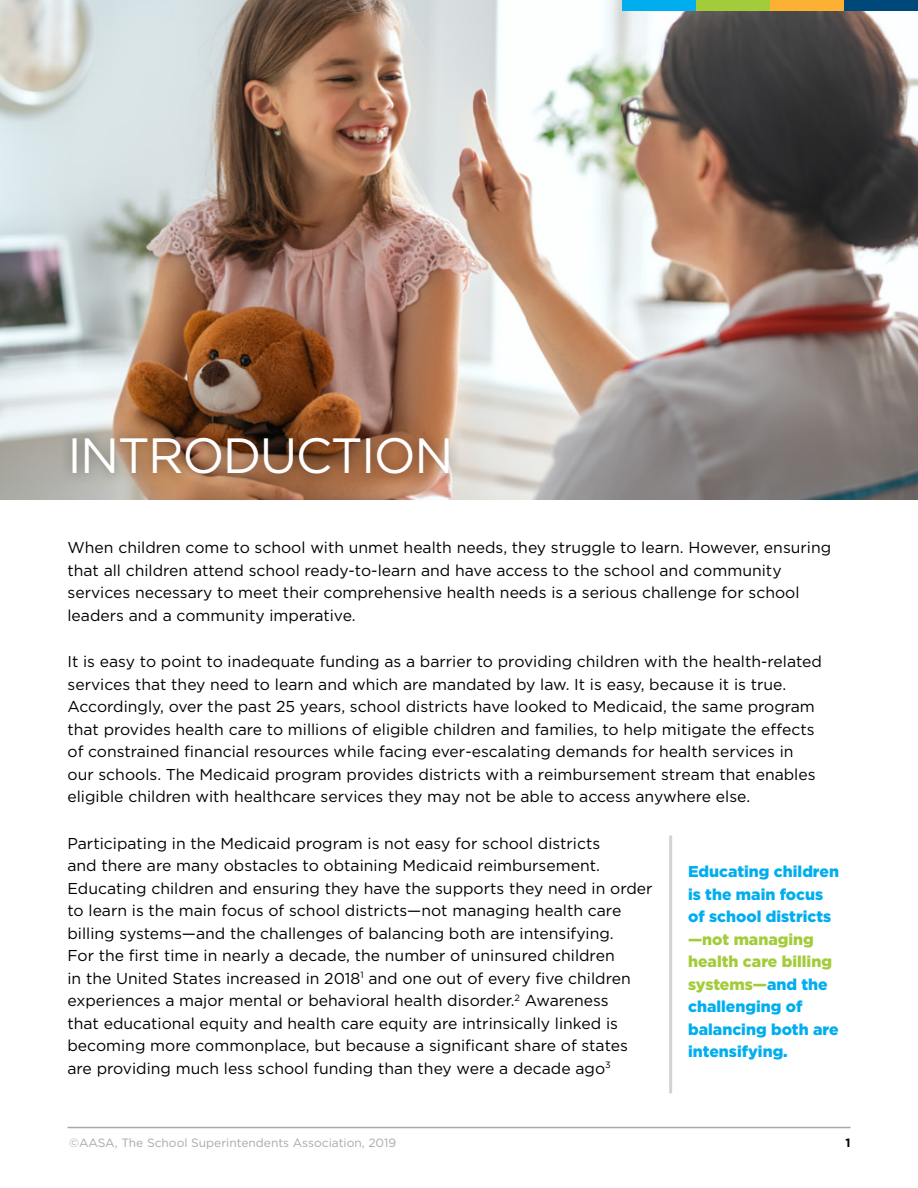
<style>
.page{position:relative;width:918px;height:1188px;background:#fff}
.page>*{position:absolute;margin:0;border:0;box-sizing:border-box;transform-origin:0 0}
.t1{font:49.5px "Gotham";letter-spacing:-.035em;color:#fff}
.t2{font:15.75px/22.5px "Gotham";color:#000}
.t3{font:900 15.75px/22.5px "Gotham";color:#00aeef}
.t4{font:12px "Gotham";color:#a7a9ac}
.t5{font:700 12px "Gotham";color:#000}
.s1{color:#a2cc3a}
</style>
<div class="page">
<img style="left:1px;top:0;width:917px;height:500px">
<div style="left:844px;top:0;width:74px;height:10px;background:#00477a"></div>
<div style="left:770px;top:0;width:74px;height:10px;background:#fcb133"></div>
<div style="left:696px;top:0;width:74px;height:10px;background:#a2cc3a"></div>
<div style="left:622px;top:0;width:74px;height:10px;background:#00aeef"></div>
<div style="left:60px;top:426px;width:401px;height:60px;background:#000;opacity:.4"></div>
<hr style="left:669px;top:836px;width:3px;height:258px;background:#d1d3d4">
<hr style="left:68px;top:1127px;width:782px;height:1px;background:#a7a9ac">
<h1 class="t1" style="left:68px;top:428px;width:387px">INTRODUCTION</h1>
<p class="t2" style="left:68px;top:536px;width:765px">When children come to school with unmet health needs, they struggle to learn. However, ensuring that all children attend school ready-to-learn and have access to the school and community services necessary to meet their comprehensive health needs is a serious challenge for school leaders and a community imperative.</p>
<p class="t2" style="left:68px;top:650px;width:756px">It is easy to point to inadequate funding as a barrier to providing children with the health-related services that they need to learn and which are mandated by law. It is easy, because it is true.<br>Accordingly, over the past 25 years, school districts have looked to Medicaid, the same program that provides health care to millions of eligible children and families, to help mitigate the effects of constrained financial resources while facing ever-escalating demands for health services in our schools. The Medicaid program provides districts with a reimbursement stream that enables eligible children with healthcare services they may not be able to access anywhere else.</p>
<p class="t2" style="left:67px;top:832px;width:587px">Participating in the Medicaid program is not easy for school districts<br>and there are many obstacles to obtaining Medicaid reimbursement.<br>Educating children and ensuring they have the supports they need in order to learn is the main focus of school districts—not managing health care billing systems—and the challenges of balancing both are intensifying.<br>For the first time in nearly a decade, the number of uninsured children<br>in the United States increased in 2018<sup>1</sup> and one out of every five children experiences a major mental or behavioral health disorder.<sup>2</sup> Awareness<br>that educational equity and health care equity are intrinsically linked is becoming more commonplace, but because a significant share of states are providing much less school funding than they were a decade ago<sup>3</sup></p>
<p class="t3" style="left:688px;top:860px;width:152px">Educating children is the main focus of school districts</p>
<p class="t3" style="left:688px;top:927px;width:152px"><span class="s1">—not managing health care billing systems—</span>and the challenging of balancing both are intensifying.</p>
<p class="t4" style="left:69px;top:1136px;width:329px">©AASA, The School Superintendents Association, 2019</p>
<p class="t5" style="left:845px;top:1136px;width:7px">1</p>
</div>
